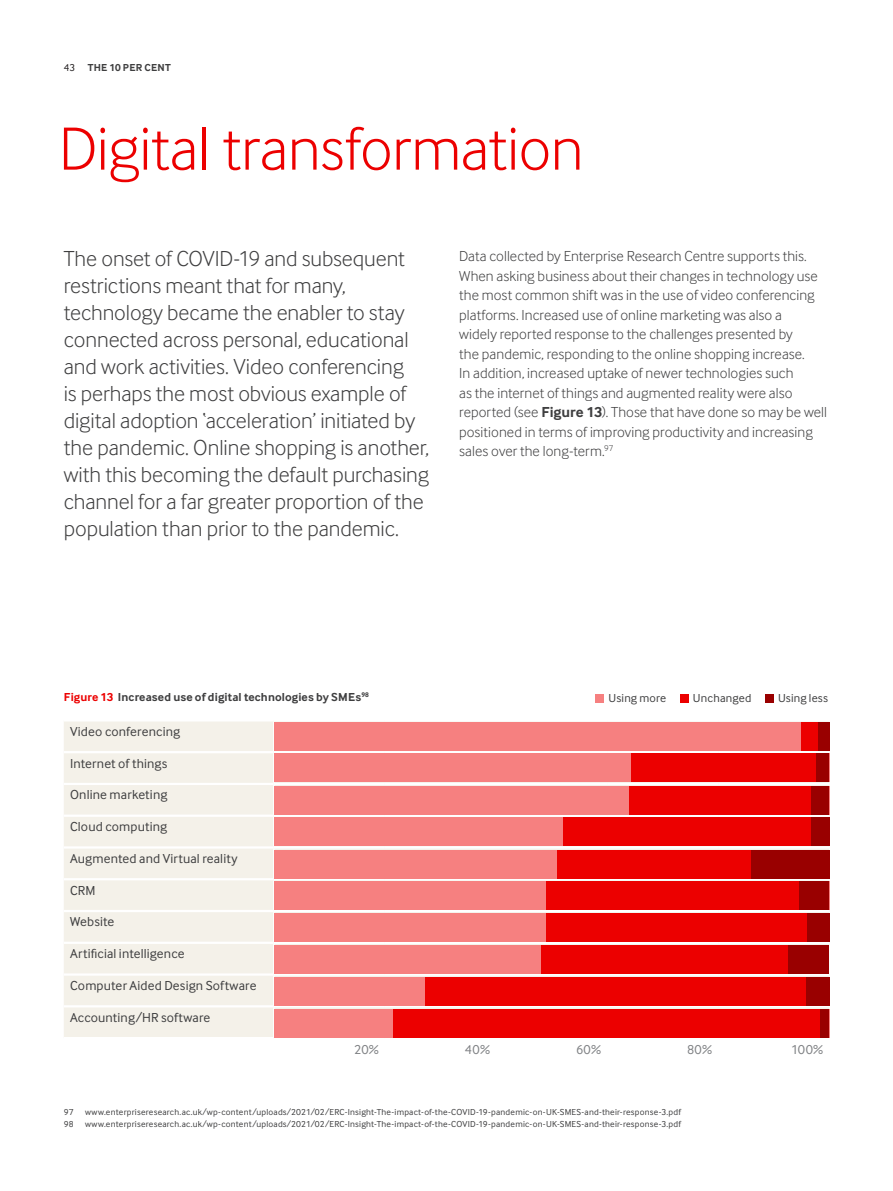
<style>
.page{position:relative;width:893px;height:1191px;background:#fff}
.page>*{position:absolute;margin:0;border:0;box-sizing:border-box;transform-origin:0 0}
.t1{font:300 63px "Inter Face Corp";letter-spacing:-.005em;color:#ec0000}
.BODY_COPY{font:300 22.5px/27px "Inter Face";letter-spacing:-.005em;color:#3e3e3f}
.BODY_COPY-2{font:300 15px/19.5px "Inter Face";letter-spacing:.005em;color:#3e3e3f}
.BODY_COPY-3{font:13.5px "Inter Face";letter-spacing:.01em;color:#3e3e3f}
.t2{font:13.5px "Inter Face";letter-spacing:.02em;color:#808285}
.BODY_COPY-4{font:700 12px "Inter Face";letter-spacing:.01em;color:#3e3e3f}
.BODY_COPY-5{font:12px "Inter Face";letter-spacing:.015em;color:#3e3e3f}
.t3{font:700 10.5px "Inter Face";letter-spacing:.025em;color:#3e3e3f}
.BODY_COPY-6{font:9px "Inter Face";letter-spacing:.025em;color:#3e3e3f}
.s1{font-weight:400;color:#231f20}
.s2{font-weight:700}
.s3{color:#ec0000}
</style>
<div class="page">
<div style="left:64px;top:721px;width:765px;height:316px;background:#f4f1e9"></div>
<hr style="left:273px;top:721px;width:2px;height:30px;background:#fff">
<hr style="left:273px;top:753px;width:2px;height:30px;background:#fff">
<hr style="left:273px;top:785px;width:2px;height:29px;background:#fff">
<hr style="left:273px;top:817px;width:2px;height:29px;background:#fff">
<hr style="left:273px;top:848px;width:2px;height:30px;background:#fff">
<hr style="left:273px;top:880px;width:2px;height:30px;background:#fff">
<hr style="left:273px;top:912px;width:2px;height:29px;background:#fff">
<hr style="left:273px;top:944px;width:2px;height:29px;background:#fff">
<hr style="left:273px;top:975px;width:2px;height:30px;background:#fff">
<hr style="left:273px;top:1007px;width:2px;height:30px;background:#fff">
<hr style="left:64px;top:751px;width:210px;height:2px;background:#fff">
<hr style="left:274px;top:751px;width:111px;height:2px;background:#fff">
<hr style="left:385px;top:751px;width:111px;height:2px;background:#fff">
<hr style="left:496px;top:751px;width:111px;height:2px;background:#fff">
<hr style="left:607px;top:751px;width:111px;height:2px;background:#fff">
<hr style="left:718px;top:751px;width:111px;height:2px;background:#fff">
<hr style="left:64px;top:783px;width:210px;height:2px;background:#fff">
<hr style="left:274px;top:783px;width:111px;height:2px;background:#fff">
<hr style="left:385px;top:783px;width:111px;height:2px;background:#fff">
<hr style="left:496px;top:783px;width:111px;height:2px;background:#fff">
<hr style="left:607px;top:783px;width:111px;height:2px;background:#fff">
<hr style="left:718px;top:783px;width:111px;height:2px;background:#fff">
<hr style="left:64px;top:814px;width:210px;height:3px;background:#fff">
<hr style="left:274px;top:814px;width:111px;height:3px;background:#fff">
<hr style="left:385px;top:814px;width:111px;height:3px;background:#fff">
<hr style="left:496px;top:814px;width:111px;height:3px;background:#fff">
<hr style="left:607px;top:814px;width:111px;height:3px;background:#fff">
<hr style="left:718px;top:814px;width:111px;height:3px;background:#fff">
<hr style="left:64px;top:846px;width:210px;height:2px;background:#fff">
<hr style="left:274px;top:846px;width:111px;height:2px;background:#fff">
<hr style="left:385px;top:846px;width:111px;height:2px;background:#fff">
<hr style="left:496px;top:846px;width:111px;height:2px;background:#fff">
<hr style="left:607px;top:846px;width:111px;height:2px;background:#fff">
<hr style="left:718px;top:846px;width:111px;height:2px;background:#fff">
<hr style="left:64px;top:878px;width:210px;height:2px;background:#fff">
<hr style="left:274px;top:878px;width:111px;height:2px;background:#fff">
<hr style="left:385px;top:878px;width:111px;height:2px;background:#fff">
<hr style="left:496px;top:878px;width:111px;height:2px;background:#fff">
<hr style="left:607px;top:878px;width:111px;height:2px;background:#fff">
<hr style="left:718px;top:878px;width:111px;height:2px;background:#fff">
<hr style="left:64px;top:910px;width:210px;height:2px;background:#fff">
<hr style="left:274px;top:910px;width:111px;height:2px;background:#fff">
<hr style="left:385px;top:910px;width:111px;height:2px;background:#fff">
<hr style="left:496px;top:910px;width:111px;height:2px;background:#fff">
<hr style="left:607px;top:910px;width:111px;height:2px;background:#fff">
<hr style="left:718px;top:910px;width:111px;height:2px;background:#fff">
<hr style="left:64px;top:941px;width:210px;height:3px;background:#fff">
<hr style="left:274px;top:941px;width:111px;height:3px;background:#fff">
<hr style="left:385px;top:941px;width:111px;height:3px;background:#fff">
<hr style="left:496px;top:941px;width:111px;height:3px;background:#fff">
<hr style="left:607px;top:941px;width:111px;height:3px;background:#fff">
<hr style="left:718px;top:941px;width:111px;height:3px;background:#fff">
<hr style="left:64px;top:973px;width:210px;height:2px;background:#fff">
<hr style="left:274px;top:973px;width:111px;height:2px;background:#fff">
<hr style="left:385px;top:973px;width:111px;height:2px;background:#fff">
<hr style="left:496px;top:973px;width:111px;height:2px;background:#fff">
<hr style="left:607px;top:973px;width:111px;height:2px;background:#fff">
<hr style="left:718px;top:973px;width:111px;height:2px;background:#fff">
<hr style="left:64px;top:1005px;width:210px;height:2px;background:#fff">
<hr style="left:274px;top:1005px;width:111px;height:2px;background:#fff">
<hr style="left:385px;top:1005px;width:111px;height:2px;background:#fff">
<hr style="left:496px;top:1005px;width:111px;height:2px;background:#fff">
<hr style="left:607px;top:1005px;width:111px;height:2px;background:#fff">
<hr style="left:718px;top:1005px;width:111px;height:2px;background:#fff">
<div style="left:274px;top:753px;width:555px;height:29px;background:#f68080"></div>
<div style="left:274px;top:722px;width:555px;height:28px;background:#f68080"></div>
<div style="left:274px;top:817px;width:555px;height:29px;background:#f68080"></div>
<div style="left:274px;top:786px;width:555px;height:28px;background:#f68080"></div>
<div style="left:274px;top:881px;width:555px;height:28px;background:#f68080"></div>
<div style="left:274px;top:850px;width:555px;height:28px;background:#f68080"></div>
<div style="left:274px;top:945px;width:555px;height:28px;background:#f68080"></div>
<div style="left:274px;top:913px;width:555px;height:29px;background:#f68080"></div>
<div style="left:274px;top:977px;width:555px;height:28px;background:#f68080"></div>
<div style="left:274px;top:1009px;width:555px;height:28px;background:#f68080"></div>
<div style="left:801px;top:722px;width:28px;height:28px;background:#ec0000"></div>
<div style="left:818px;top:722px;width:11px;height:28px;background:#900"></div>
<div style="left:631px;top:753px;width:198px;height:29px;background:#ec0000"></div>
<div style="left:816px;top:753px;width:13px;height:29px;background:#900"></div>
<div style="left:629px;top:786px;width:200px;height:28px;background:#ec0000"></div>
<div style="left:812px;top:786px;width:17px;height:28px;background:#900"></div>
<div style="left:563px;top:817px;width:266px;height:29px;background:#ec0000"></div>
<div style="left:811px;top:817px;width:18px;height:29px;background:#900"></div>
<div style="left:557px;top:850px;width:272px;height:28px;background:#ec0000"></div>
<div style="left:751px;top:850px;width:78px;height:28px;background:#900"></div>
<div style="left:546px;top:881px;width:283px;height:28px;background:#ec0000"></div>
<div style="left:799px;top:881px;width:30px;height:28px;background:#900"></div>
<div style="left:546px;top:913px;width:283px;height:29px;background:#ec0000"></div>
<div style="left:807px;top:913px;width:22px;height:29px;background:#900"></div>
<div style="left:542px;top:945px;width:287px;height:28px;background:#ec0000"></div>
<div style="left:789px;top:945px;width:40px;height:28px;background:#900"></div>
<div style="left:425px;top:977px;width:404px;height:28px;background:#ec0000"></div>
<div style="left:806px;top:977px;width:23px;height:28px;background:#900"></div>
<div style="left:393px;top:1009px;width:436px;height:28px;background:#ec0000"></div>
<div style="left:821px;top:1009px;width:8px;height:28px;background:#900"></div>
<div style="left:596px;top:694px;width:8px;height:8px;background:#f68080"></div>
<div style="left:680px;top:694px;width:8px;height:8px;background:#ec0000"></div>
<div style="left:765px;top:694px;width:8px;height:8px;background:#900"></div>
<p class="t3" style="left:64px;top:61px;width:109px"><span class="s1">43</span> THE 10 PER CENT</p>
<p class="t1" style="left:59px;top:113px;width:526px">Digital transformation</p>
<p class="BODY_COPY" style="left:64px;top:245px;width:367px">The onset of COVID-19 and subsequent restrictions meant that for many, technology became the enabler to stay connected across personal, educational and work activities. Video conferencing<br>is perhaps the most obvious example of digital adoption ‘acceleration’ initiated by the pandemic. Online shopping is another, with this becoming the default purchasing channel for a far greater proportion of the population than prior to the pandemic.</p>
<p class="BODY_COPY-2" style="left:459px;top:246px;width:369px">Data collected by Enterprise Research Centre supports this.<br>When asking business about their changes in technology use the most common shift was in the use of video conferencing platforms. Increased use of online marketing was also a<br>widely reported response to the challenges presented by<br>the pandemic, responding to the online shopping increase.<br>In addition, increased uptake of newer technologies such<br>as the internet of things and augmented reality were also reported (see <span class="s2">Figure 13</span>). Those that have done so may be well positioned in terms of improving productivity and increasing sales over the long-term.<sup>97</sup></p>
<p class="BODY_COPY-4" style="left:64px;top:690px;width:307px"><span class="s3">Figure 13</span> Increased use of digital technologies by SMEs<sup>98</sup></p>
<p class="BODY_COPY-3" style="left:70px;top:723px;width:111px">Video conferencing</p>
<p class="BODY_COPY-3" style="left:70px;top:755px;width:99px">Internet of things</p>
<p class="BODY_COPY-3" style="left:70px;top:787px;width:99px">Online marketing</p>
<p class="BODY_COPY-3" style="left:70px;top:819px;width:99px">Cloud computing</p>
<p class="BODY_COPY-3" style="left:70px;top:850px;width:169px">Augmented and Virtual reality</p>
<p class="BODY_COPY-3" style="left:70px;top:882px;width:27px">CRM</p>
<p class="BODY_COPY-3" style="left:70px;top:914px;width:46px">Website</p>
<p class="BODY_COPY-3" style="left:70px;top:946px;width:116px">Artificial intelligence</p>
<p class="BODY_COPY-3" style="left:70px;top:977px;width:188px">Computer Aided Design Software</p>
<p class="BODY_COPY-3" style="left:70px;top:1009px;width:142px">Accounting/HR software</p>
<p class="t2" style="left:354px;top:1041px;width:26px">20%</p>
<p class="t2" style="left:465px;top:1041px;width:27px">40%</p>
<p class="t2" style="left:576px;top:1041px;width:27px">60%</p>
<p class="t2" style="left:687px;top:1041px;width:27px">80%</p>
<p class="t2" style="left:791px;top:1041px;width:34px">100%</p>
<p class="BODY_COPY-5" style="left:609px;top:691px;width:59px">Using more</p>
<p class="BODY_COPY-5" style="left:693px;top:691px;width:60px">Unchanged</p>
<p class="BODY_COPY-5" style="left:778px;top:691px;width:52px">Using less</p>
<p class="BODY_COPY-6" style="left:64px;top:1107px;width:11px">97</p>
<p class="BODY_COPY-6" style="left:85px;top:1107px;width:597px">www.enterpriseresearch.ac.uk/wp-content/uploads/2021/02/ERC-Insight-The-impact-of-the-COVID-19-pandemic-on-UK-SMES-and-their-response-3.pdf</p>
<p class="BODY_COPY-6" style="left:64px;top:1119px;width:11px">98</p>
<p class="BODY_COPY-6" style="left:85px;top:1119px;width:597px">www.enterpriseresearch.ac.uk/wp-content/uploads/2021/02/ERC-Insight-The-impact-of-the-COVID-19-pandemic-on-UK-SMES-and-their-response-3.pdf</p>
</div>
